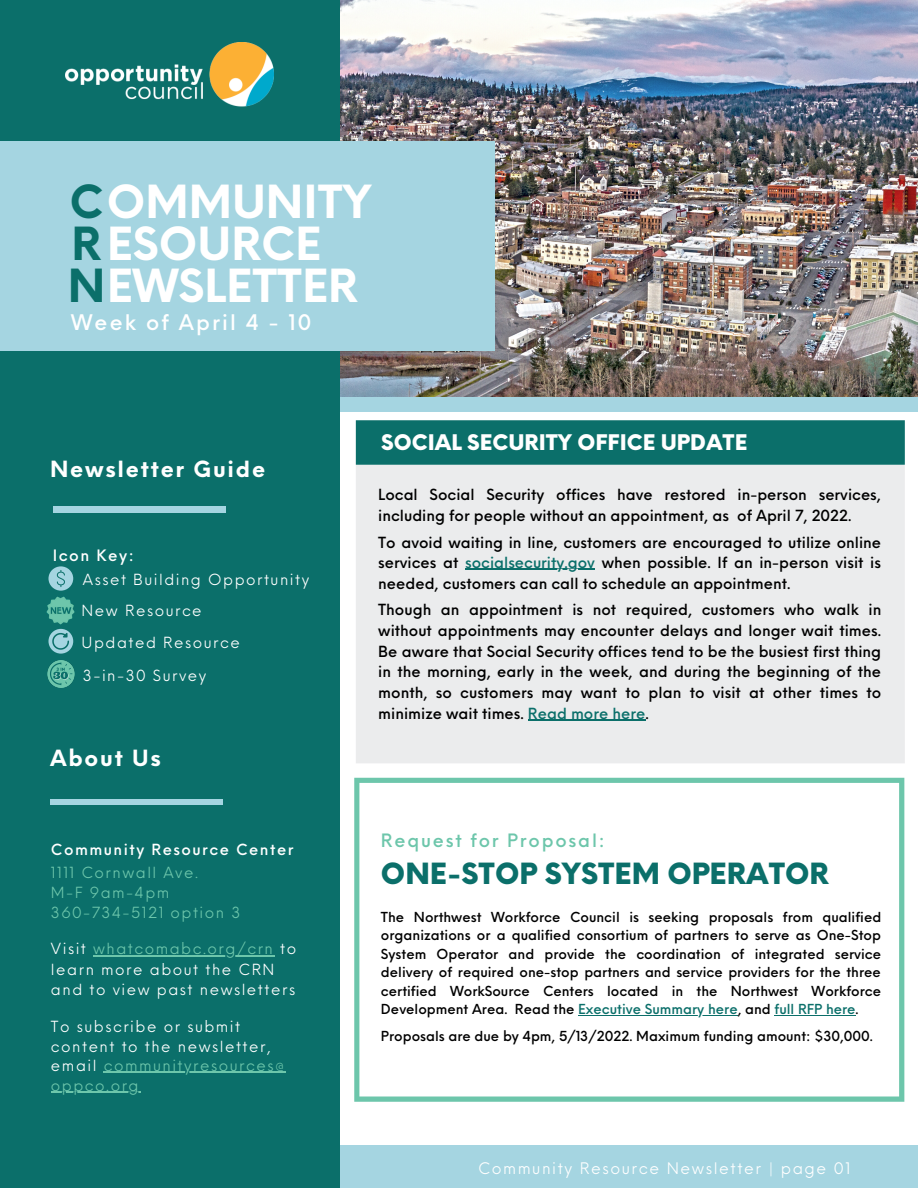
<style>
.page{position:relative;width:918px;height:1188px;background:#fff}
.page>*{position:absolute;margin:0;border:0;box-sizing:border-box;transform-origin:0 0}
.t1{font:700 44.55px/42.3px "Neue Einstellung";color:#fff}
.t2{font:900 28.5px "Neue Einstellung";color:#0b6f6a}
.t3{font:700 21.75px "Neue Einstellung";letter-spacing:.08em;color:#fff}
.t4{font:900 21px "Neue Einstellung";color:#fff}
.t5{font:500 21px "Neue Einstellung";letter-spacing:.1em;color:#fff}
.t6{font:500 18px "Neue Einstellung";letter-spacing:.1em;color:#6dc6ab}
.t7{font:15.6px "Neue Einstellung";letter-spacing:.1em;color:#fff}
.t8{font:500 15.3px "Neue Einstellung";letter-spacing:.1em;color:#fff}
.t9{font:500 15px/20.7px "Neue Einstellung";color:#000;text-align:justify}
.t10{font:15px/20.2px "Neue Einstellung";letter-spacing:.1em;color:#fff}
.t11{font:15px "Neue Einstellung";letter-spacing:.1em;color:#6dc6ab}
.t12{font:500 15px "Neue Einstellung";letter-spacing:.1em;color:#fff}
.t13{font:500 13.5px/18.5px "Neue Einstellung";color:#000;text-align:justify}
.s1{color:#0b6f6a}
.s2{color:#6dc6ab}
.s3{color:#fff}
</style>
<div class="page">
<img style="left:339px;top:0;width:579px;height:398px">
<div style="left:356px;top:465px;width:549px;height:298px;background:#ebeced"></div>
<div style="left:356px;top:420px;width:549px;height:45px;background:#0b6f6a"></div>
<div style="left:0;top:398px;width:918px;height:13px;background:#a5d5e1"></div>
<div style="left:0;top:1145px;width:918px;height:43px;background:#a5d5e1"></div>
<div style="left:0;top:0;width:339px;height:1188px;background:#0b6f6a"></div>
<div style="left:53px;top:506px;width:60px;height:6px;background:#a5d5e1"></div>
<div style="left:111px;top:506px;width:61px;height:6px;background:#a5d5e1"></div>
<div style="left:165px;top:506px;width:61px;height:6px;background:#a5d5e1"></div>
<div style="left:0;top:141px;width:494px;height:210px;background:#a5d5e1"></div>
<img style="left:65px;top:42px;width:208px;height:65px">
<svg style="left:48px;top:566px;width:25px;height:25px"></svg>
<img style="left:46px;top:596px;width:29px;height:29px">
<div style="left:50px;top:799px;width:61px;height:6px;background:#a5d5e1"></div>
<div style="left:108px;top:799px;width:61px;height:6px;background:#a5d5e1"></div>
<div style="left:163px;top:799px;width:60px;height:6px;background:#a5d5e1"></div>
<img style="left:47px;top:660px;width:28px;height:28px">
<div style="left:48px;top:629px;width:25px;height:25px;background:#a5d5e1;border-radius:50%"></div>
<svg style="left:52px;top:633px;width:17px;height:17px"></svg>
<svg style="left:354px;top:778px;width:550px;height:324px"></svg>
<hr style="left:578px;top:1015px;width:160px;height:1px;background:#0b6f6a">
<hr style="left:775px;top:1015px;width:81px;height:1px;background:#0b6f6a">
<hr style="left:465px;top:569px;width:130px;height:1px;background:#0b6f6a">
<hr style="left:528px;top:719px;width:117px;height:1px;background:#0b6f6a">
<hr style="left:104px;top:1072px;width:182px;height:1px;background:#6dc6ab">
<hr style="left:51px;top:1092px;width:89px;height:1px;background:#6dc6ab">
<hr style="left:93px;top:956px;width:181px;height:1px;background:#6dc6ab">
<p class="t1" style="left:68px;top:176px;width:305px"><span class="s1">C</span>OMMUNITY<br><span class="s1">R</span>ESOURCE<br><span class="s1">N</span>EWSLETTER</p>
<p class="t5" style="left:71px;top:303px;width:242px">Week of April 4 - 10</p>
<p class="t3" style="left:50px;top:449px;width:217px">Newsletter Guide</p>
<p class="t8" style="left:53px;top:541px;width:83px">Icon Key:</p>
<p class="t10" style="left:83px;top:568px;width:228px">Asset Building Opportunity</p>
<p class="t10" style="left:82px;top:599px;width:122px">New Resource</p>
<p class="t10" style="left:82px;top:631px;width:160px">Updated Resource</p>
<p class="t10" style="left:83px;top:664px;width:125px">3-in-30 Survey</p>
<p class="t3" style="left:50px;top:738px;width:112px">About Us</p>
<p class="t12" style="left:51px;top:836px;width:244px">Community Resource Center</p>
<p class="t11" style="left:51px;top:859px;width:149px">1111 Cornwall Ave.</p>
<p class="t11" style="left:51px;top:879px;width:120px">M-F 9am-4pm</p>
<p class="t11" style="left:51px;top:899px;width:191px">360-734-5121 option 3</p>
<p class="t10" style="left:51px;top:937px;width:247px">Visit <span class="s2">whatcomabc.org/crn</span> to learn more about the CRN and to view past newsletters</p>
<p class="t10" style="left:51px;top:1015px;width:221px">To subscribe or submit content to the newsletter,</p>
<p class="t11" style="left:51px;top:1052px;width:235px"><span class="s3">email</span> communityresources@</p>
<p class="t11" style="left:51px;top:1072px;width:89px">oppco.org</p>
<p class="t4" style="left:381px;top:423px;width:368px">SOCIAL SECURITY OFFICE UPDATE</p>
<p class="t9" style="left:378px;top:483px;width:504px">Local Social Security offices have restored in-person services, including for people without an appointment, as of April 7, 2022.</p>
<p class="t9" style="left:378px;top:530px;width:504px">To avoid waiting in line, customers are encouraged to utilize online services at <span class="s1">socialsecurity.gov</span> when possible. If an in-person visit is needed, customers can call to schedule an appointment.</p>
<p class="t9" style="left:378px;top:598px;width:505px">Though an appointment is not required, customers who walk in without appointments may encounter delays and longer wait times.<br>Be aware that Social Security offices tend to be the busiest first thing in the morning, early in the week, and during the beginning of the month, so customers may want to plan to visit at other times to minimize wait times. <span class="s1">Read more here</span>.</p>
<p class="t6" style="left:381px;top:824px;width:225px">Request for Proposal:</p>
<p class="t2" style="left:381px;top:847px;width:449px">ONE-STOP SYSTEM OPERATOR</p>
<p class="t13" style="left:381px;top:906px;width:502px">The Northwest Workforce Council is seeking proposals from qualified organizations or a qualified consortium of partners to serve as One-Stop System Operator and provide the coordination of integrated service delivery of required one-stop partners and service providers for the three certified WorkSource Centers located in the Northwest Workforce Development Area. Read the <span class="s1">Executive Summary here</span>, and <span class="s1">full RFP here</span>.</p>
<p class="t13" style="left:381px;top:1025px;width:494px">Proposals are due by 4pm, 5/13/2022. Maximum funding amount: $30,000.</p>
<p class="t7" style="left:478px;top:1154px;width:374px">Community Resource Newsletter | page 01</p>
</div>
